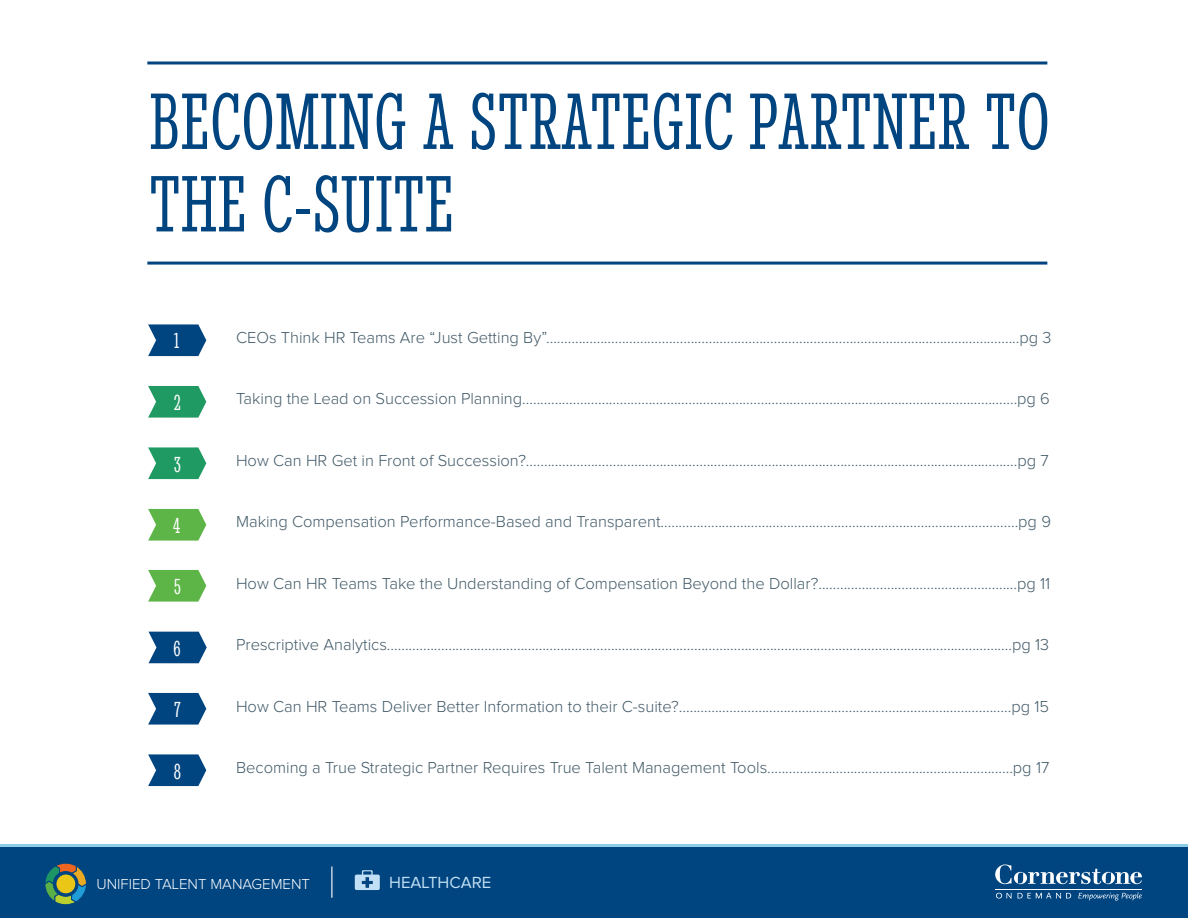
<style>
.page{position:relative;width:1188px;height:918px;background:#fff}
.page>*{position:absolute;margin:0;border:0;box-sizing:border-box;transform-origin:0 0}
.t1{font:ultra-condensed 82.5px/82.5px "Stint";letter-spacing:.015em;color:#004480}
.t2{font:ultra-condensed 22.5px "Stint";color:#fff}
.t3{font:16.65px "Proxima Nova";color:#c1e0f5}
.t4{font:300 16.5px "Proxima Nova";color:#425a68}
.t5{font:300 15px "Proxima Nova";color:#fff}
</style>
<div class="page">
<svg style="left:148px;top:324px;width:58px;height:32px;background:#255f92"></svg>
<svg style="left:148px;top:386px;width:58px;height:32px;background:#40a879"></svg>
<svg style="left:148px;top:447px;width:58px;height:32px;background:#40a879"></svg>
<svg style="left:148px;top:509px;width:58px;height:32px;background:#73bf60"></svg>
<svg style="left:148px;top:570px;width:58px;height:32px;background:#73bf60"></svg>
<svg style="left:148px;top:632px;width:59px;height:31px;background:#255f92"></svg>
<svg style="left:148px;top:693px;width:58px;height:32px;background:#255f92"></svg>
<svg style="left:148px;top:754px;width:58px;height:32px;background:#255f92"></svg>
<hr style="left:147px;top:62px;width:900px;height:2px;background:#004480">
<hr style="left:147px;top:262px;width:900px;height:3px;background:#004480">
<hr style="left:0;top:845px;width:1188px;height:2px;background:#8ecbe4">
<div style="left:0;top:847px;width:1188px;height:71px;background:#004480"></div>
<svg style="left:995px;top:864px;width:147px;height:20px"></svg>
<hr style="left:995px;top:889px;width:147px;height:1px;background:#fff">
<svg style="left:996px;top:893px;width:16px;height:6px"></svg>
<svg style="left:1018px;top:893px;width:53px;height:6px"></svg>
<svg style="left:1078px;top:892px;width:64px;height:9px"></svg>
<svg style="left:45px;top:863px;width:42px;height:42px"></svg>
<div style="left:56px;top:874px;width:20px;height:20px;background:#eac616;border-radius:50%"></div>
<div style="left:56px;top:874px;width:20px;height:20px;border:1px solid #004480;border-radius:50%"></div>
<svg style="left:355px;top:870px;width:25px;height:20px"></svg>
<hr style="left:331px;top:867px;width:1px;height:31px;background:#fff">
<h1 class="t1" style="left:150px;top:81px;width:901px">BECOMING A STRATEGIC PARTNER TO<br>THE C-SUITE</h1>
<h2 class="t2" style="left:174px;top:328px;width:7px">1</h2>
<p class="t4" style="left:236px;top:330px;width:817px">CEOs Think HR Teams Are “Just Getting By”...................................................................................................................................pg 3</p>
<h2 class="t2" style="left:174px;top:390px;width:8px">2</h2>
<p class="t4" style="left:236px;top:391px;width:815px">Taking the Lead on Succession Planning.........................................................................................................................................pg 6</p>
<h2 class="t2" style="left:174px;top:452px;width:8px">3</h2>
<p class="t4" style="left:236px;top:453px;width:814px">How Can HR Get in Front of Succession?........................................................................................................................................pg 7</p>
<h2 class="t2" style="left:173px;top:513px;width:9px">4</h2>
<p class="t4" style="left:236px;top:514px;width:816px">Making Compensation Performance-Based and Transparent...................................................................................................pg 9</p>
<h2 class="t2" style="left:174px;top:574px;width:8px">5</h2>
<p class="t4" style="left:236px;top:576px;width:816px">How Can HR Teams Take the Understanding of Compensation Beyond the Dollar?.......................................................pg 11</p>
<h2 class="t2" style="left:174px;top:636px;width:9px">6</h2>
<p class="t4" style="left:236px;top:637px;width:815px">Prescriptive Analytics.............................................................................................................................................................................pg 13</p>
<h2 class="t2" style="left:174px;top:697px;width:7px">7</h2>
<p class="t4" style="left:236px;top:699px;width:815px">How Can HR Teams Deliver Better Information to their C-suite?............................................................................................pg 15</p>
<h2 class="t2" style="left:174px;top:759px;width:9px">8</h2>
<p class="t4" style="left:236px;top:760px;width:815px">Becoming a True Strategic Partner Requires True Talent Management Tools....................................................................pg 17</p>
<p class="t5" style="left:96px;top:877px;width:215px">UNIFIED TALENT MANAGEMENT</p>
<p class="t3" style="left:389px;top:875px;width:104px">HEALTHCARE</p>
</div>
